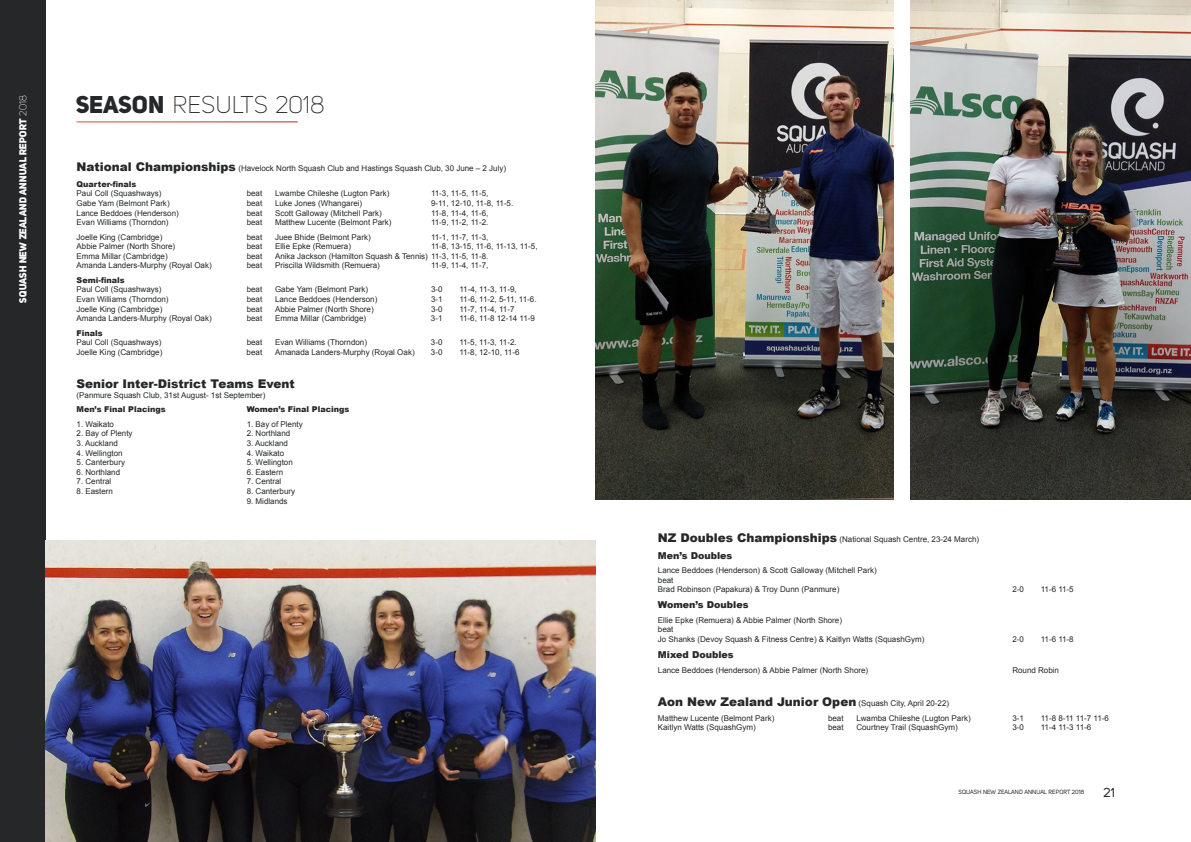
<style>
.page{position:relative;width:1191px;height:842px;background:#fff}
.page>*{position:absolute;margin:0;border:0;box-sizing:border-box;transform-origin:0 0}
.t1{font:24px "Uni Sans Light";color:#252729}
.t2{font:13px "Uni Sans Regular";color:#292829}
.t3{font:900 12px "Arial";color:#252729}
.t4{font:10px "Uni Sans Heavy";letter-spacing:-.02em;color:#fff}
.t5{font:900 9.5px "Arial";color:#252729}
.t6{font:8px/9.6px "Arial";color:#252729}
.t7{font:900 8px "Arial";color:#252729}
.t8{font:8px "Arial";letter-spacing:-.075em;color:#252729}
.t9{font:6px "Uni Sans Regular";color:#252729}
.s1{font-family:"Uni Sans Light"}
.s2{font-family:"Uni Sans Heavy"}
.s3{font-weight:900;font-size:12px}
.s4{font-weight:900}
.s5{font-weight:400;font-size:8px}
</style>
<div class="page">
<div style="left:0;top:0;width:45px;height:842px;background:#252729"></div>
<img style="left:45px;top:541px;width:550px;height:301px">
<img style="left:595px;top:0;width:298px;height:500px">
<img style="left:910px;top:0;width:281px;height:500px">
<p class="t4" style="left:17px;top:303px;width:209px;rotate:-90deg">SQUASH NEW ZEALAND ANNUAL REPORT <span class="s1">2018</span></p>
<h1 class="t1" style="left:77px;top:92px;width:249px"><span class="s2">SEASON</span> RESULTS 2018</h1>
<p class="t6" style="left:77px;top:161px;width:431px;line-height:15.4px"><span class="s3">National Championships</span> (Havelock North Squash Club and Hastings Squash Club, 30 June – 2 July)<br><span class="s4">Quarter-finals</span></p>
<p class="t6" style="left:77px;top:189px;width:86px">Paul Coll (Squashways)</p>
<p class="t6" style="left:247px;top:189px;width:17px">beat</p>
<p class="t6" style="left:275px;top:189px;width:116px">Lwambe Chileshe (Lugton Park)</p>
<p class="t6" style="left:431px;top:189px;width:59px">11-3, 11-5, 11-5,</p>
<p class="t6" style="left:77px;top:198px;width:95px">Gabe Yam (Belmont Park)</p>
<p class="t6" style="left:247px;top:198px;width:17px">beat</p>
<p class="t6" style="left:275px;top:198px;width:89px">Luke Jones (Whangarei)</p>
<p class="t6" style="left:431px;top:198px;width:84px">9-11, 12-10, 11-8, 11-5.</p>
<p class="t6" style="left:77px;top:208px;width:104px">Lance Beddoes (Henderson)</p>
<p class="t6" style="left:247px;top:208px;width:17px">beat</p>
<p class="t6" style="left:275px;top:208px;width:108px">Scott Galloway (Mitchell Park)</p>
<p class="t6" style="left:431px;top:208px;width:59px">11-8, 11-4, 11-6,</p>
<p class="t6" style="left:77px;top:218px;width:94px">Evan Williams (Thorndon)</p>
<p class="t6" style="left:247px;top:218px;width:17px">beat</p>
<p class="t6" style="left:275px;top:218px;width:118px">Matthew Lucente (Belmont Park)</p>
<p class="t6" style="left:431px;top:218px;width:59px">11-9, 11-2, 11-2.</p>
<p class="t6" style="left:77px;top:232px;width:87px">Joelle King (Cambridge)</p>
<p class="t6" style="left:247px;top:232px;width:17px">beat</p>
<p class="t6" style="left:275px;top:232px;width:97px">Juee Bhide (Belmont Park)</p>
<p class="t6" style="left:431px;top:232px;width:59px">11-1, 11-7, 11-3,</p>
<p class="t6" style="left:77px;top:242px;width:100px">Abbie Palmer (North Shore)</p>
<p class="t6" style="left:247px;top:242px;width:17px">beat</p>
<p class="t6" style="left:275px;top:242px;width:78px">Ellie Epke (Remuera)</p>
<p class="t8" style="left:431px;top:241px;width:108px">11-8, 13-15, 11-6, 11-13, 11-5,</p>
<p class="t6" style="left:77px;top:251px;width:93px">Emma Millar (Cambridge)</p>
<p class="t6" style="left:247px;top:251px;width:17px">beat</p>
<p class="t6" style="left:275px;top:251px;width:215px">Anika Jackson (Hamilton Squash &amp; Tennis) 11-3, 11-5, 11-8.</p>
<p class="t6" style="left:77px;top:261px;width:137px">Amanda Landers-Murphy (Royal Oak)</p>
<p class="t6" style="left:247px;top:261px;width:17px">beat</p>
<p class="t6" style="left:275px;top:261px;width:106px">Priscilla Wildsmith (Remuera)</p>
<p class="t6" style="left:431px;top:261px;width:59px">11-9, 11-4, 11-7,</p>
<p class="t7" style="left:77px;top:274px;width:49px">Semi-finals</p>
<p class="t6" style="left:77px;top:285px;width:86px">Paul Coll (Squashways)</p>
<p class="t6" style="left:247px;top:285px;width:17px">beat</p>
<p class="t6" style="left:275px;top:285px;width:95px">Gabe Yam (Belmont Park)</p>
<p class="t6" style="left:431px;top:285px;width:13px">3-0</p>
<p class="t6" style="left:459px;top:285px;width:59px">11-4, 11-3, 11-9,</p>
<p class="t6" style="left:77px;top:294px;width:94px">Evan Williams (Thorndon)</p>
<p class="t6" style="left:247px;top:294px;width:17px">beat</p>
<p class="t6" style="left:275px;top:294px;width:104px">Lance Beddoes (Henderson)</p>
<p class="t6" style="left:431px;top:294px;width:13px">3-1</p>
<p class="t6" style="left:459px;top:294px;width:79px">11-6, 11-2, 5-11, 11-6.</p>
<p class="t6" style="left:77px;top:304px;width:87px">Joelle King (Cambridge)</p>
<p class="t6" style="left:247px;top:304px;width:17px">beat</p>
<p class="t6" style="left:275px;top:304px;width:100px">Abbie Palmer (North Shore)</p>
<p class="t6" style="left:431px;top:304px;width:13px">3-0</p>
<p class="t6" style="left:459px;top:304px;width:57px">11-7, 11-4, 11-7</p>
<p class="t6" style="left:77px;top:314px;width:137px">Amanda Landers-Murphy (Royal Oak)</p>
<p class="t6" style="left:247px;top:314px;width:17px">beat</p>
<p class="t6" style="left:275px;top:314px;width:93px">Emma Millar (Cambridge)</p>
<p class="t6" style="left:431px;top:314px;width:13px">3-1</p>
<p class="t6" style="left:459px;top:314px;width:77px">11-6, 11-8 12-14 11-9</p>
<p class="t7" style="left:76px;top:327px;width:28px">Finals</p>
<p class="t6" style="left:76px;top:338px;width:86px">Paul Coll (Squashways)</p>
<p class="t6" style="left:247px;top:338px;width:17px">beat</p>
<p class="t6" style="left:275px;top:338px;width:94px">Evan Williams (Thorndon)</p>
<p class="t6" style="left:431px;top:338px;width:13px">3-0</p>
<p class="t6" style="left:459px;top:338px;width:59px">11-5, 11-3, 11-2.</p>
<p class="t6" style="left:76px;top:347px;width:87px">Joelle King (Cambridge)</p>
<p class="t6" style="left:247px;top:347px;width:17px">beat</p>
<p class="t6" style="left:275px;top:347px;width:141px">Amanada Landers-Murphy (Royal Oak)</p>
<p class="t6" style="left:431px;top:347px;width:13px">3-0</p>
<p class="t6" style="left:459px;top:347px;width:62px">11-8, 12-10, 11-6</p>
<h3 class="t3" style="left:77px;top:375px;width:220px">Senior Inter-District Teams Event</h3>
<p class="t6" style="left:77px;top:390px;width:190px">(Panmure Squash Club, 31st August- 1st September)</p>
<p class="t7" style="left:77px;top:404px;width:90px">Men’s Final Placings</p>
<p class="t7" style="left:247px;top:404px;width:104px">Women’s Final Placings</p>
<p class="t6" style="left:77px;top:419px;width:39px">1. Waikato</p>
<p class="t6" style="left:247px;top:419px;width:58px">1. Bay of Plenty</p>
<p class="t6" style="left:77px;top:429px;width:58px">2. Bay of Plenty</p>
<p class="t6" style="left:247px;top:429px;width:45px">2. Northland</p>
<p class="t6" style="left:77px;top:438px;width:43px">3. Auckland</p>
<p class="t6" style="left:247px;top:438px;width:43px">3. Auckland</p>
<p class="t6" style="left:77px;top:448px;width:48px">4. Wellington</p>
<p class="t6" style="left:247px;top:448px;width:39px">4. Waikato</p>
<p class="t6" style="left:77px;top:458px;width:50px">5. Canterbury</p>
<p class="t6" style="left:247px;top:458px;width:48px">5. Wellington</p>
<p class="t6" style="left:77px;top:467px;width:45px">6. Northland</p>
<p class="t6" style="left:247px;top:467px;width:38px">6. Eastern</p>
<p class="t6" style="left:77px;top:477px;width:36px">7. Central</p>
<p class="t6" style="left:247px;top:477px;width:36px">7. Central</p>
<p class="t6" style="left:77px;top:486px;width:38px">8. Eastern</p>
<p class="t6" style="left:247px;top:486px;width:50px">8. Canterbury</p>
<p class="t6" style="left:247px;top:496px;width:42px">9. Midlands</p>
<p class="t6" style="left:658px;top:535px;width:323px"><span class="s3">NZ Doubles Championships</span> (National Squash Centre, 23-24 March)</p>
<p class="t5" style="left:658px;top:548px;width:76px">Men’s Doubles</p>
<p class="t6" style="left:658px;top:565px;width:220px">Lance Beddoes (Henderson) &amp; Scott Galloway (Mitchell Park) beat<br>Brad Robinson (Papakura) &amp; Troy Dunn (Panmure)</p>
<p class="t5" style="left:658px;top:598px;width:92px">Women’s Doubles</p>
<p class="t6" style="left:658px;top:615px;width:268px">Ellie Epke (Remuera) &amp; Abbie Palmer (North Shore)<br>beat<br>Jo Shanks (Devoy Squash &amp; Fitness Centre) &amp; Kaitlyn Watts (SquashGym)</p>
<p class="t6" style="left:1012px;top:585px;width:13px">2-0</p>
<p class="t6" style="left:1040px;top:585px;width:35px">11-6 11-5</p>
<p class="t6" style="left:1012px;top:634px;width:13px">2-0</p>
<p class="t6" style="left:1040px;top:634px;width:35px">11-6 11-8</p>
<p class="t5" style="left:658px;top:648px;width:77px">Mixed Doubles</p>
<p class="t6" style="left:658px;top:665px;width:212px">Lance Beddoes (Henderson) &amp; Abbie Palmer (North Shore)</p>
<p class="t6" style="left:1012px;top:665px;width:48px">Round Robin</p>
<h3 class="t3" style="left:658px;top:693px;width:293px">Aon New Zealand Junior Open <span class="s5">(Squash City, April 20-22)</span></h3>
<p class="t6" style="left:658px;top:713px;width:118px">Matthew Lucente (Belmont Park)</p>
<p class="t6" style="left:828px;top:713px;width:17px">beat</p>
<p class="t6" style="left:856px;top:713px;width:116px">Lwamba Chileshe (Lugton Park)</p>
<p class="t6" style="left:1012px;top:713px;width:13px">3-1</p>
<p class="t6" style="left:1040px;top:713px;width:70px">11-8 8-11 11-7 11-6</p>
<p class="t6" style="left:658px;top:723px;width:99px">Kaitlyn Watts (SquashGym)</p>
<p class="t6" style="left:828px;top:723px;width:17px">beat</p>
<p class="t6" style="left:856px;top:723px;width:103px">Courtney Trail (SquashGym)</p>
<p class="t6" style="left:1012px;top:723px;width:13px">3-0</p>
<p class="t6" style="left:1040px;top:723px;width:52px">11-4 11-3 11-6</p>
<p class="t9" style="left:958px;top:788px;width:127px">SQUASH NEW ZEALAND ANNUAL REPORT 2018</p>
<h2 class="t2" style="left:1103px;top:784px;width:13px">21</h2>
</div>
